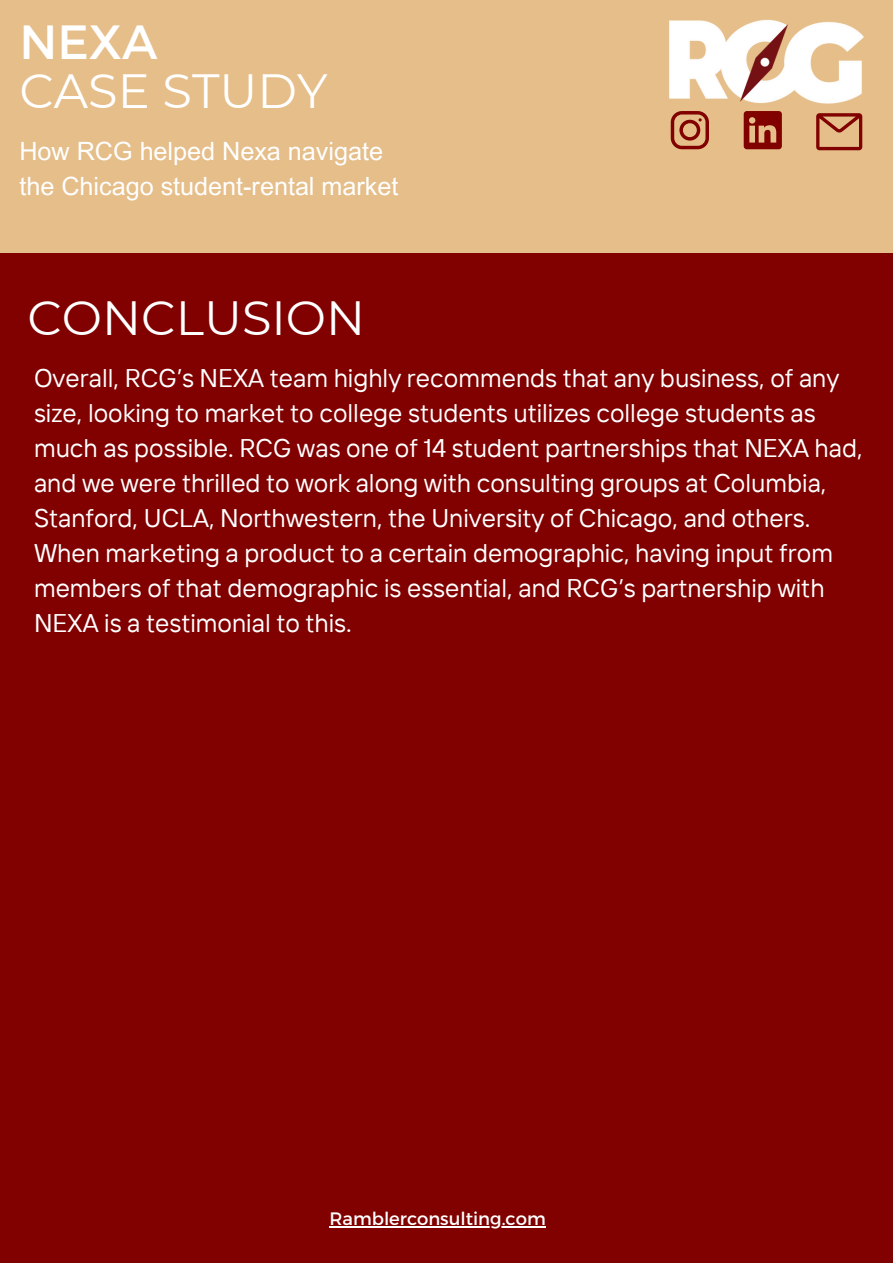
<style>
.page{position:relative;width:893px;height:1264px;background:#fff}
.page>*{position:absolute;margin:0;border:0;box-sizing:border-box;transform-origin:0 0}
.t1{font:48px "Montserrat";color:#fff}
.t2{font:25.5px/34.8px "TT Interphases";color:#fff}
.t3{font:25.2px/34.8px "Arial MT Pro";color:#fff}
.t4{font:18px "Montserrat";color:#fff}
</style>
<div class="page">
<div style="left:0;top:253px;width:892px;height:1009px;background:#800100"></div>
<div style="left:0;top:0;width:892px;height:253px;background:#e5be8a"></div>
<img style="left:669px;top:19px;width:195px;height:122px">
<svg style="left:670px;top:111px;width:39px;height:38px"></svg>
<svg style="left:743px;top:111px;width:38px;height:38px"></svg>
<svg style="left:816px;top:113px;width:46px;height:37px"></svg>
<hr style="left:329px;top:1226px;width:216px;height:1px;background:#fff">
<p class="t1" style="left:19px;top:11px;width:139px">NEXA</p>
<p class="t1" style="left:19px;top:62px;width:310px">CASE STUDY</p>
<p class="t3" style="left:19px;top:137px;width:380px">How RCG helped Nexa navigate the Chicago student-rental market</p>
<p class="t1" style="left:27px;top:289px;width:339px">CONCLUSION</p>
<p class="t2" style="left:34px;top:360px;width:830px">Overall, RCG’s NEXA team highly recommends that any business, of any size, looking to market to college students utilizes college students as much as possible. RCG was one of 14 student partnerships that NEXA had, and we were thrilled to work along with consulting groups at Columbia, Stanford, UCLA, Northwestern, the University of Chicago, and others.<br>When marketing a product to a certain demographic, having input from members of that demographic is essential, and RCG’s partnership with NEXA is a testimonial to this.</p>
<p class="t4" style="left:329px;top:1207px;width:218px">Ramblerconsulting.com</p>
</div>
